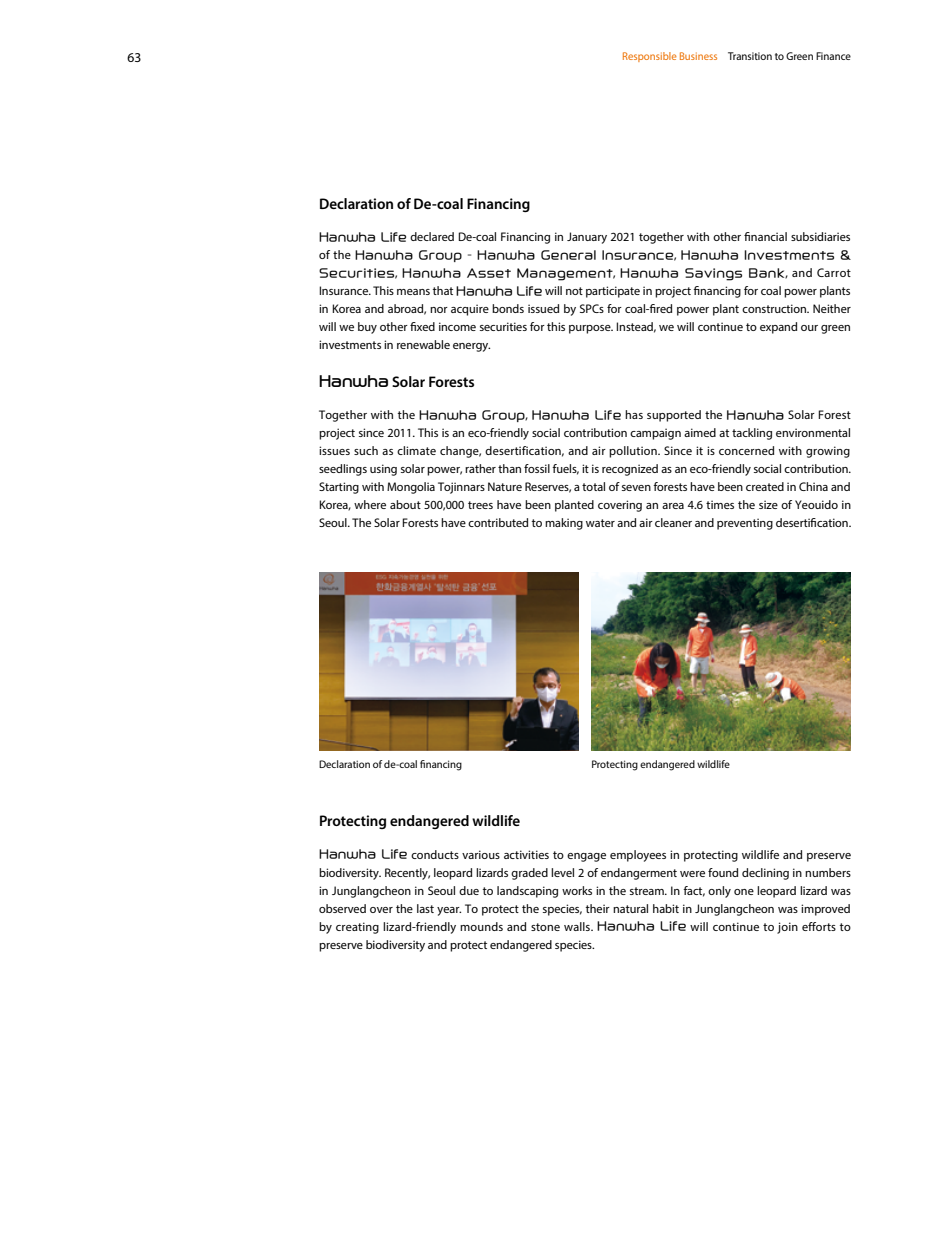
<style>
.page{position:relative;width:936px;height:1234px;background:#fff}
.page>*{position:absolute;margin:0;border:0;box-sizing:border-box;transform-origin:0 0}
.t1{font:600 15.3px "Myriad Pro";color:#000}
.t2{font:13.5px "Myriad Pro";color:#000}
.t3{font:12.45px/18px "Myriad Pro";color:#000;text-align:justify}
.t4{font:12.45px/18px "Hanwha L OTF";letter-spacing:.02em;color:#000}
.t5{font:11.25px "Myriad Pro";color:#000;scale:.96 1}
.t6{font:10.95px "Myriad Pro";color:#000}
.s1{color:#ed7100}
.s2{font-family:"Hanwha L OTF"}
.s3{font-family:"Myriad Pro"}
.s4{font-family:"Hanwha R OTF";font-weight:400}
</style>
<div class="page">
<img style="left:319px;top:572px;width:259px;height:178px">
<img style="left:591px;top:572px;width:259px;height:178px">
<p class="t2" style="left:128px;top:49px;width:15px">63</p>
<p class="t5" style="left:622px;top:50px;width:240px"><span class="s1">Responsible Business</span> Transition to Green Finance</p>
<p class="t1" style="left:319px;top:194px;width:213px">Declaration of De-coal Financing</p>
<p class="t3" style="left:319px;top:228px;width:533px"><span class="s2">Hanwha Life</span> declared De-coal Financing in January 2021 together with other financial subsidiaries</p>
<p class="t4" style="left:319px;top:246px;width:533px"><span class="s3">of the</span> Hanwha Group – Hanwha General Insurance<span class="s3">,</span> Hanwha Investments &amp;<br>Securities<span class="s3">,</span> Hanwha Asset Management<span class="s3">,</span> Hanwha Savings Bank<span class="s3">, and Carrot</span></p>
<p class="t3" style="left:319px;top:282px;width:533px">Insurance. This means that <span class="s2">Hanwha Life</span> will not participate in project financing for coal power plants in Korea and abroad, nor acquire bonds issued by SPCs for coal-fired power plant construction. Neither will we buy other fixed income securities for this purpose. Instead, we will continue to expand our green investments in renewable energy.</p>
<p class="t1" style="left:319px;top:372px;width:157px"><span class="s4">Hanwha</span> Solar Forests</p>
<p class="t3" style="left:319px;top:406px;width:533px">Together with the <span class="s2">Hanwha Group</span>, <span class="s2">Hanwha Life</span> has supported the <span class="s2">Hanwha</span> Solar Forest project since 2011. This is an eco-friendly social contribution campaign aimed at tackling environmental issues such as climate change, desertification, and air pollution. Since it is concerned with growing seedlings using solar power, rather than fossil fuels, it is recognized as an eco-friendly social contribution.<br>Starting with Mongolia Tojinnars Nature Reserves, a total of seven forests have been created in China and Korea, where about 500,000 trees have been planted covering an area 4.6 times the size of Yeouido in Seoul. The Solar Forests have contributed to making water and air cleaner and preventing desertification.</p>
<p class="t6" style="left:319px;top:757px;width:144px">Declaration of de-coal financing</p>
<p class="t6" style="left:591px;top:757px;width:140px">Protecting endangered wildlife</p>
<p class="t1" style="left:319px;top:810px;width:203px">Protecting endangered wildlife</p>
<p class="t3" style="left:319px;top:844px;width:533px"><span class="s2">Hanwha Life</span> conducts various activities to engage employees in protecting wildlife and preserve biodiversity. Recently, leopard lizards graded level 2 of endangerment were found declining in numbers in Junglangcheon in Seoul due to landscaping works in the stream. In fact, only one leopard lizard was observed over the last year. To protect the species, their natural habit in Junglangcheon was improved by creating lizard-friendly mounds and stone walls. <span class="s2">Hanwha Life</span> will continue to join efforts to preserve biodiversity and protect endangered species.</p>
</div>
